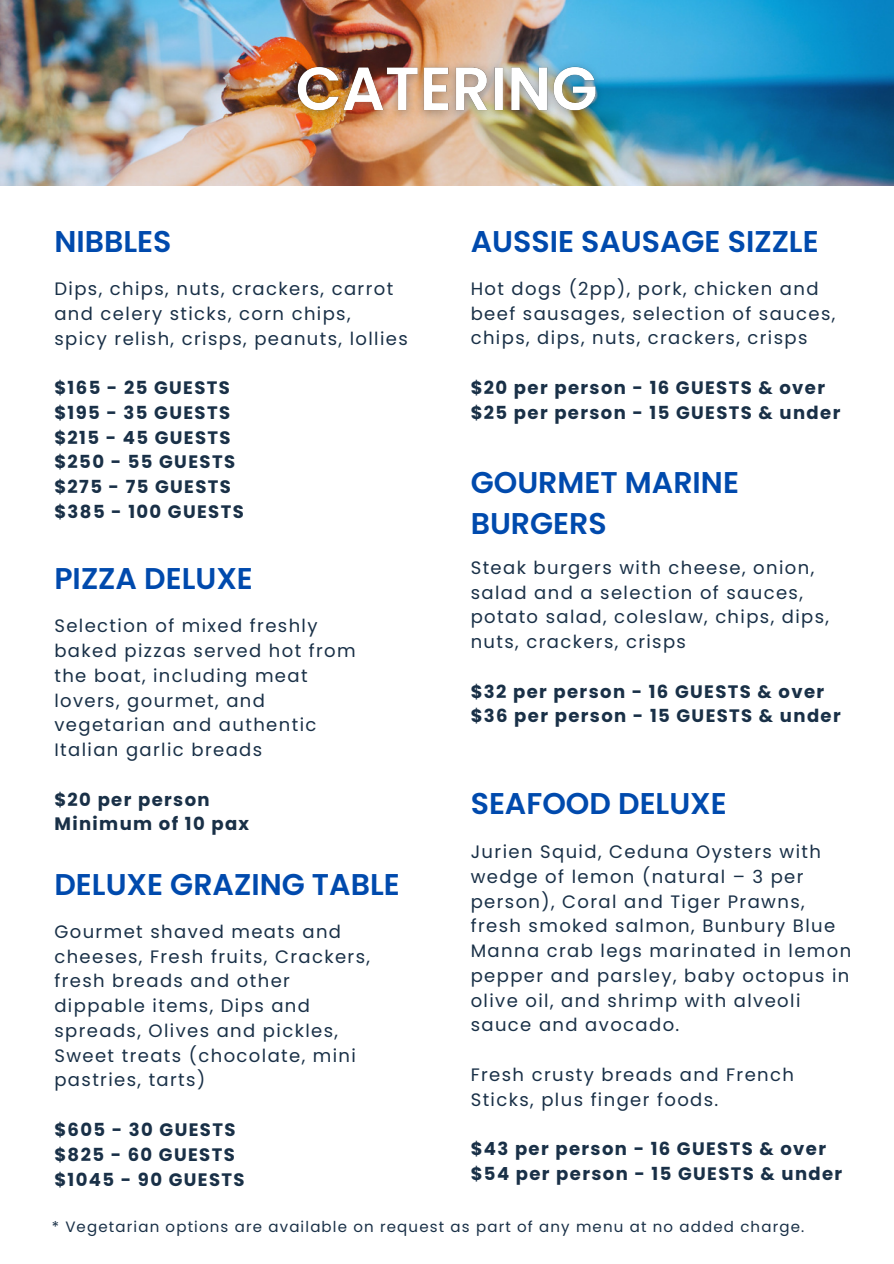
<style>
.page{position:relative;width:894px;height:1264px;background:#fff}
.page>*{position:absolute;margin:0;border:0;box-sizing:border-box;transform-origin:0 0}
.t1{font:600 30px/41.7px "Poppins";color:#004aad}
.t2{font:18px/24.8px "Poppins";letter-spacing:.075em;color:#193047}
.t3{font:700 18px/24.8px "Poppins";letter-spacing:.075em;color:#193047}
.t4{font:15px "Poppins";letter-spacing:.075em;color:#193047}
</style>
<div class="page">
<img style="left:0;top:0;width:893px;height:186px">
<img style="left:282px;top:46px;width:329px;height:85px">
<h1 class="t1" style="left:54px;top:220px;width:118px">NIBBLES</h1>
<p class="t2" style="left:54px;top:276px;width:355px">Dips, chips, nuts, crackers, carrot and celery sticks, corn chips,<br>spicy relish, crisps, peanuts, lollies</p>
<p class="t3" style="left:54px;top:375px;width:191px">$165 - 25 GUESTS $195 - 35 GUESTS $215 - 45 GUESTS $250 - 55 GUESTS $275 - 75 GUESTS $385 - 100 GUESTS</p>
<h1 class="t1" style="left:470px;top:220px;width:349px">AUSSIE SAUSAGE SIZZLE</h1>
<p class="t2" style="left:470px;top:276px;width:366px">Hot dogs (2pp), pork, chicken and beef sausages, selection of sauces, chips, dips, nuts, crackers, crisps</p>
<p class="t3" style="left:470px;top:375px;width:371px">$20 per person - 16 GUESTS &amp; over $25 per person - 15 GUESTS &amp; under</p>
<h1 class="t1" style="left:470px;top:461px;width:270px">GOURMET MARINE<br>BURGERS</h1>
<p class="t2" style="left:470px;top:555px;width:360px">Steak burgers with cheese, onion, salad and a selection of sauces, potato salad, coleslaw, chips, dips, nuts, crackers, crisps</p>
<p class="t3" style="left:470px;top:679px;width:371px">$32 per person - 16 GUESTS &amp; over $36 per person - 15 GUESTS &amp; under</p>
<h1 class="t1" style="left:54px;top:557px;width:200px">PIZZA DELUXE</h1>
<p class="t2" style="left:54px;top:613px;width:303px">Selection of mixed freshly baked pizzas served hot from the boat, including meat lovers, gourmet, and vegetarian and authentic<br>Italian garlic breads</p>
<p class="t3" style="left:54px;top:787px;width:196px">$20 per person<br>Minimum of 10 pax</p>
<h1 class="t1" style="left:470px;top:782px;width:257px">SEAFOOD DELUXE</h1>
<p class="t2" style="left:470px;top:839px;width:382px">Jurien Squid, Ceduna Oysters with wedge of lemon (natural – 3 per person), Coral and Tiger Prawns, fresh smoked salmon, Bunbury Blue<br>Manna crab legs marinated in lemon pepper and parsley, baby octopus in olive oil, and shrimp with alveoli sauce and avocado.</p>
<p class="t2" style="left:470px;top:1062px;width:325px">Fresh crusty breads and French<br>Sticks, plus finger foods.</p>
<p class="t3" style="left:470px;top:1136px;width:373px">$43 per person - 16 GUESTS &amp; over $54 per person - 15 GUESTS &amp; under</p>
<p class="t4" style="left:52px;top:1215px;width:754px">* Vegetarian options are available on request as part of any menu at no added charge.</p>
<h1 class="t1" style="left:54px;top:863px;width:347px">DELUXE GRAZING TABLE</h1>
<p class="t2" style="left:54px;top:919px;width:317px">Gourmet shaved meats and cheeses, Fresh fruits, Crackers, fresh breads and other dippable items, Dips and spreads, Olives and pickles,<br>Sweet treats (chocolate, mini pastries, tarts)</p>
<p class="t3" style="left:54px;top:1117px;width:192px">$605 - 30 GUESTS $825 - 60 GUESTS $1045 - 90 GUESTS</p>
</div>
